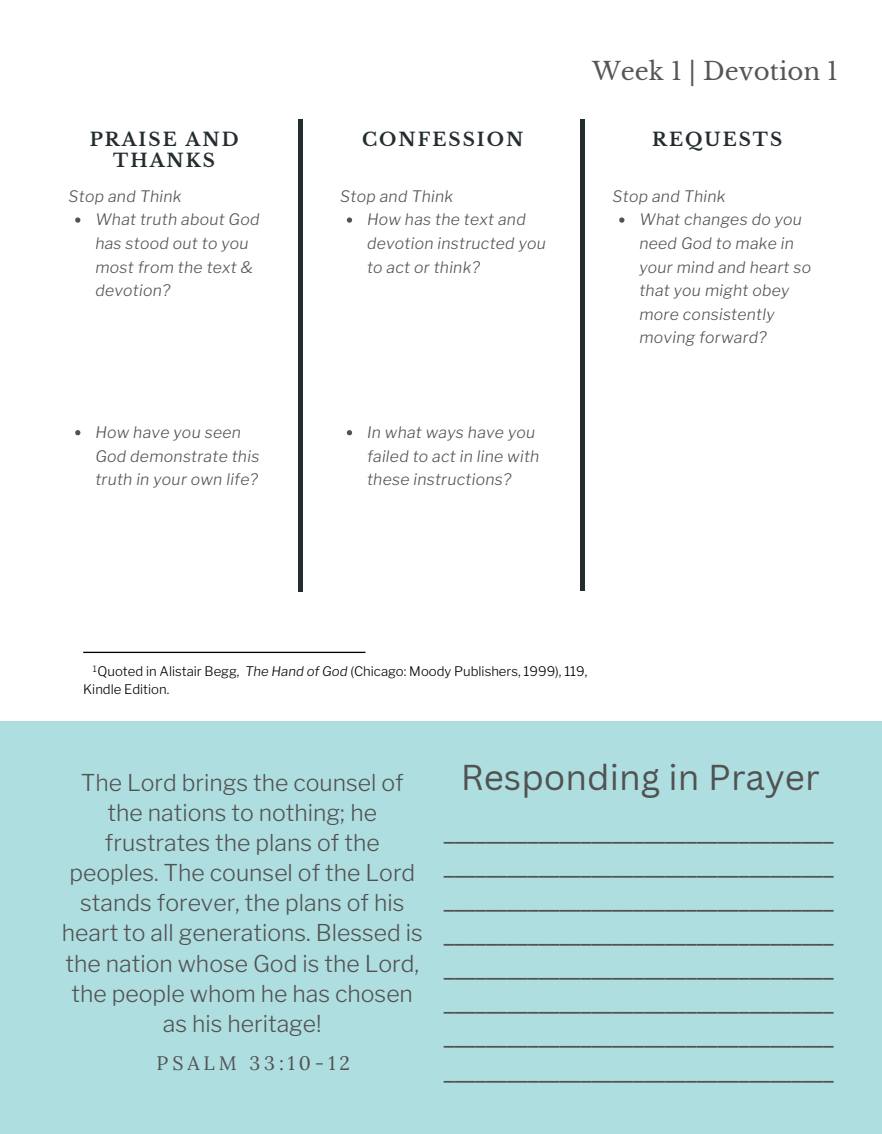
<style>
.page{position:relative;width:882px;height:1134px;background:#fff}
.page>*{position:absolute;margin:0;border:0;box-sizing:border-box;transform-origin:0 0}
.t1{font:35px "Canva Sans";color:#525252}
.t2{font:24.5px/34.1px "Canva Sans";color:#525252;text-align:justify}
.t3{font:24.5px "Libre Baskerville";color:#565656}
.t4{font:300 22.93px/30.1px "Libre Franklin";color:#525252;text-align:center}
.t5{font:19.6px "Lora";letter-spacing:.2em;color:#525252}
.t6{font:700 18.38px/21px "Libre Baskerville";letter-spacing:.11em;color:#232d30;text-align:center}
.t7{font:italic 300 15.75px/23.6px "Libre Franklin";letter-spacing:.02em;color:#525252}
.t8{font:300 13.12px/17.5px "Libre Franklin";color:#000}
.s1{font-style:italic}
</style>
<div class="page">
<hr style="left:299px;top:119px;width:4px;height:472px;background:#232d30">
<hr style="left:580px;top:119px;width:4px;height:472px;background:#232d30">
<div style="left:0;top:721px;width:882px;height:413px;background:#afdee0"></div>
<svg style="left:75px;top:217px;width:5px;height:6px"></svg>
<svg style="left:75px;top:430px;width:5px;height:5px"></svg>
<svg style="left:347px;top:217px;width:5px;height:6px"></svg>
<svg style="left:347px;top:430px;width:5px;height:5px"></svg>
<svg style="left:619px;top:217px;width:5px;height:6px"></svg>
<hr style="left:83px;top:652px;width:282px;height:1px;background:#000">
<h2 class="t3" style="left:592px;top:56px;width:248px">Week 1 | Devotion 1</h2>
<p class="t6" style="left:90px;top:130px;width:150px">PRAISE AND<br>THANKS</p>
<p class="t6" style="left:362px;top:130px;width:163px">CONFESSION</p>
<p class="t6" style="left:652px;top:130px;width:132px">REQUESTS</p>
<p class="t7" style="left:69px;top:184px;width:114px">Stop and Think</p>
<p class="t7" style="left:95px;top:208px;width:166px">What truth about God has stood out to you most from the text &amp; devotion?</p>
<p class="t7" style="left:95px;top:420px;width:165px">How have you seen<br>God demonstrate this truth in your own life?</p>
<p class="t7" style="left:340px;top:184px;width:114px">Stop and Think</p>
<p class="t7" style="left:367px;top:208px;width:180px">How has the text and devotion instructed you to act or think?</p>
<p class="t7" style="left:367px;top:420px;width:174px">In what ways have you failed to act in line with these instructions?</p>
<p class="t7" style="left:613px;top:184px;width:114px">Stop and Think</p>
<p class="t7" style="left:639px;top:208px;width:173px">What changes do you need God to make in your mind and heart so that you might obey more consistently moving forward?</p>
<p class="t8" style="left:83px;top:663px;width:506px;text-indent:10px"><sup>1</sup>Quoted in Alistair Begg, <span class="s1">The Hand of God</span> (Chicago: Moody Publishers, 1999), 119,<br>Kindle Edition.</p>
<p class="t4" style="left:62px;top:767px;width:362px">The Lord brings the counsel of the nations to nothing; he frustrates the plans of the peoples. The counsel of the Lord stands forever, the plans of his heart to all generations. Blessed is the nation whose God is the Lord, the people whom he has chosen as his heritage!</p>
<p class="t5" style="left:157px;top:1051px;width:195px">PSALM 33:10-12</p>
<h1 class="t1" style="left:461px;top:753px;width:360px">Responding in Prayer</h1>
<p class="t2" style="left:444px;top:814px;width:391px">_____________________________________ _____________________________________ _____________________________________ _____________________________________ _____________________________________ _____________________________________ _____________________________________ _____________________________________</p>
</div>
